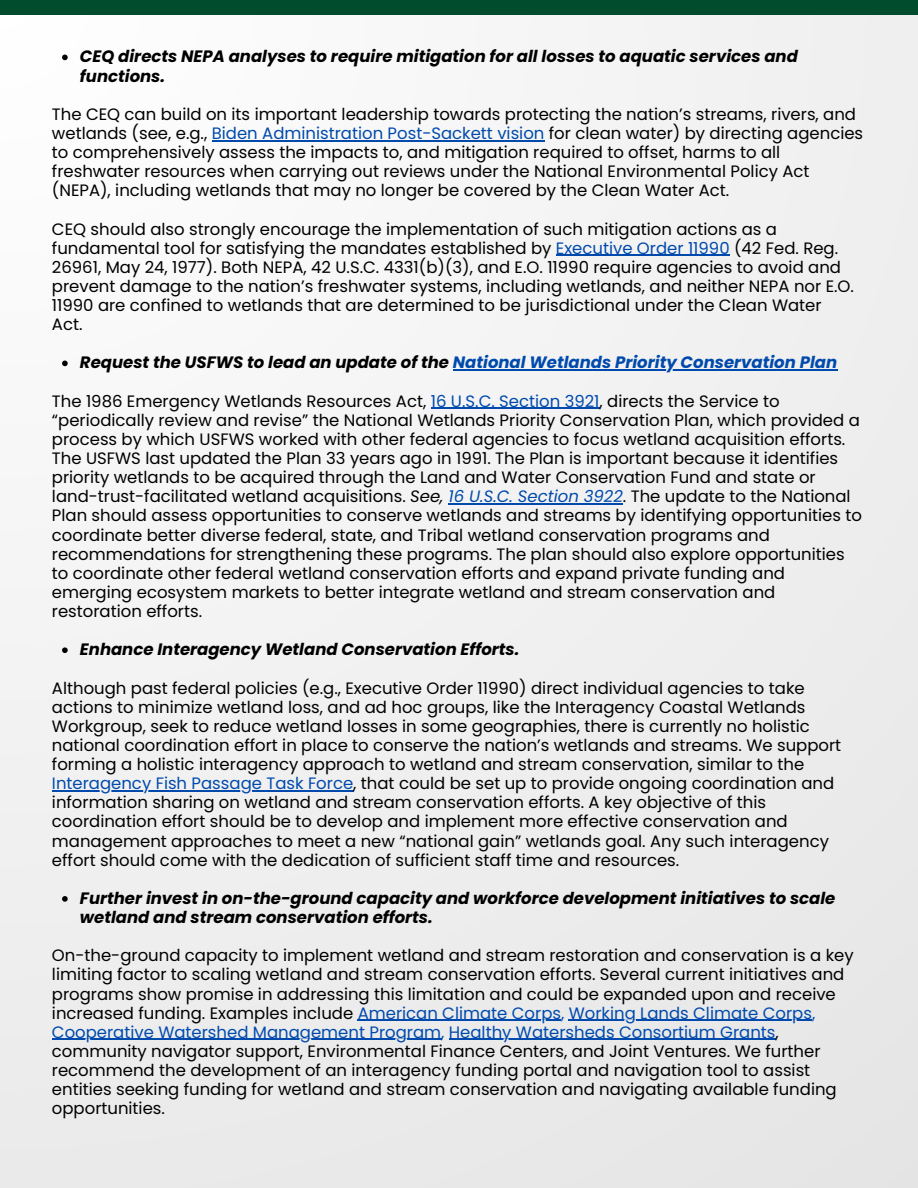
<style>
.page{position:relative;width:918px;height:1188px;background:#f0f0f0}
.page>*{position:absolute;margin:0;border:0;box-sizing:border-box;transform-origin:0 0}
.t1{font:16.5px/19.2px "Poppins";color:#000}
.t2{font:italic 700 16.5px/19.2px "Poppins";color:#000}
.t3{font:italic 700 16.5px "Poppins";color:#004aad}
.s1{color:#004aad}
.s2{color:#000}
.s3{font-style:italic}
.s4{font-style:italic;color:#004aad}
</style>
<div class="page">
<svg style="left:62px;top:55px;width:6px;height:5px"></svg>
<hr style="left:212px;top:140px;width:332px;height:1px;background:#004aad">
<hr style="left:556px;top:255px;width:174px;height:1px;background:#004aad">
<svg style="left:62px;top:361px;width:6px;height:5px"></svg>
<hr style="left:453px;top:370px;width:384px;height:1px;background:#004aad">
<hr style="left:431px;top:408px;width:169px;height:1px;background:#004aad">
<hr style="left:448px;top:503px;width:175px;height:2px;background:#004aad">
<svg style="left:62px;top:647px;width:6px;height:6px"></svg>
<hr style="left:52px;top:790px;width:301px;height:1px;background:#004aad">
<svg style="left:62px;top:896px;width:6px;height:6px"></svg>
<hr style="left:358px;top:1020px;width:203px;height:1px;background:#004aad">
<hr style="left:569px;top:1020px;width:243px;height:1px;background:#004aad">
<hr style="left:52px;top:1039px;width:389px;height:1px;background:#004aad">
<hr style="left:449px;top:1039px;width:327px;height:1px;background:#004aad">
<div style="left:0;top:0;width:918px;height:15px;background:#014c2d"></div>
<p class="t2" style="left:80px;top:47px;width:719px">CEQ directs NEPA analyses to require mitigation for all losses to aquatic services and functions.</p>
<p class="t1" style="left:52px;top:104px;width:813px">The CEQ can build on its important leadership towards protecting the nation’s streams, rivers, and wetlands (see, e.g., <span class="s1">Biden Administration Post-Sackett vision</span> for clean water) by directing agencies to comprehensively assess the impacts to, and mitigation required to offset, harms to all freshwater resources when carrying out reviews under the National Environmental Policy Act (NEPA), including wetlands that may no longer be covered by the Clean Water Act.</p>
<h1 class="t1" style="left:52px;top:219px;width:804px">CEQ should also strongly encourage the implementation of such mitigation actions as a fundamental tool for satisfying the mandates established by <span class="s1">Executive Order 11990</span> (42 Fed. Reg.<br>26961, May 24, 1977). Both NEPA, 42 U.S.C. 4331(b)(3), and E.O. 11990 require agencies to avoid and prevent damage to the nation’s freshwater systems, including wetlands, and neither NEPA nor E.O.<br>11990 are confined to wetlands that are determined to be jurisdictional under the Clean Water Act.</h1>
<h1 class="t3" style="left:80px;top:351px;width:759px"><span class="s2">Request the USFWS to lead an update of the</span> National Wetlands Priority Conservation Plan</h1>
<p class="t1" style="left:52px;top:391px;width:729px">The 1986 Emergency Wetlands Resources Act, <span class="s1">16 U.S.C. Section 3921</span>, directs the Service to</p>
<h1 class="t1" style="left:52px;top:410px;width:812px">“periodically review and revise” the National Wetlands Priority Conservation Plan, which provided a process by which USFWS worked with other federal agencies to focus wetland acquisition efforts.<br>The USFWS last updated the Plan 33 years ago in 1991. The Plan is important because it identifies priority wetlands to be acquired through the Land and Water Conservation Fund and state or land-trust-facilitated wetland acquisitions. <span class="s3">See,</span> <span class="s4">16 U.S.C. Section 3922</span>. The update to the National Plan should assess opportunities to conserve wetlands and streams by identifying opportunities to coordinate better diverse federal, state, and Tribal wetland conservation programs and recommendations for strengthening these programs. The plan should also explore opportunities to coordinate other federal wetland conservation efforts and expand private funding and emerging ecosystem markets to better integrate wetland and stream conservation and restoration efforts.</h1>
<h1 class="t2" style="left:80px;top:640px;width:441px">Enhance Interagency Wetland Conservation Efforts.</h1>
<p class="t1" style="left:52px;top:678px;width:791px">Although past federal policies (e.g., Executive Order 11990) direct individual agencies to take actions to minimize wetland loss, and ad hoc groups, like the Interagency Coastal Wetlands Workgroup, seek to reduce wetland losses in some geographies, there is currently no holistic national coordination effort in place to conserve the nation’s wetlands and streams. We support forming a holistic interagency approach to wetland and stream conservation, similar to the</p>
<h1 class="t1" style="left:52px;top:774px;width:784px"><span class="s1">Interagency Fish Passage Task Force</span>, that could be set up to provide ongoing coordination and information sharing on wetland and stream conservation efforts. A key objective of this coordination effort should be to develop and implement more effective conservation and management approaches to meet a new “national gain” wetlands goal. Any such interagency effort should come with the dedication of sufficient staff time and resources.</h1>
<h1 class="t2" style="left:80px;top:889px;width:757px">Further invest in on-the-ground capacity and workforce development initiatives to scale wetland and stream conservation efforts.</h1>
<h1 class="t1" style="left:52px;top:946px;width:803px">On-the-ground capacity to implement wetland and stream restoration and conservation is a key limiting factor to scaling wetland and stream conservation efforts. Several current initiatives and</h1>
<p class="t1" style="left:52px;top:984px;width:786px">programs show promise in addressing this limitation and could be expanded upon and receive increased funding. Examples include <span class="s1">American Climate Corps, Working Lands Climate Corps, Cooperative Watershed Management Program, Healthy Watersheds Consortium Grants</span>, community navigator support, Environmental Finance Centers, and Joint Ventures. We further recommend the development of an interagency funding portal and navigation tool to assist entities seeking funding for wetland and stream conservation and navigating available funding opportunities.</p>
</div>
